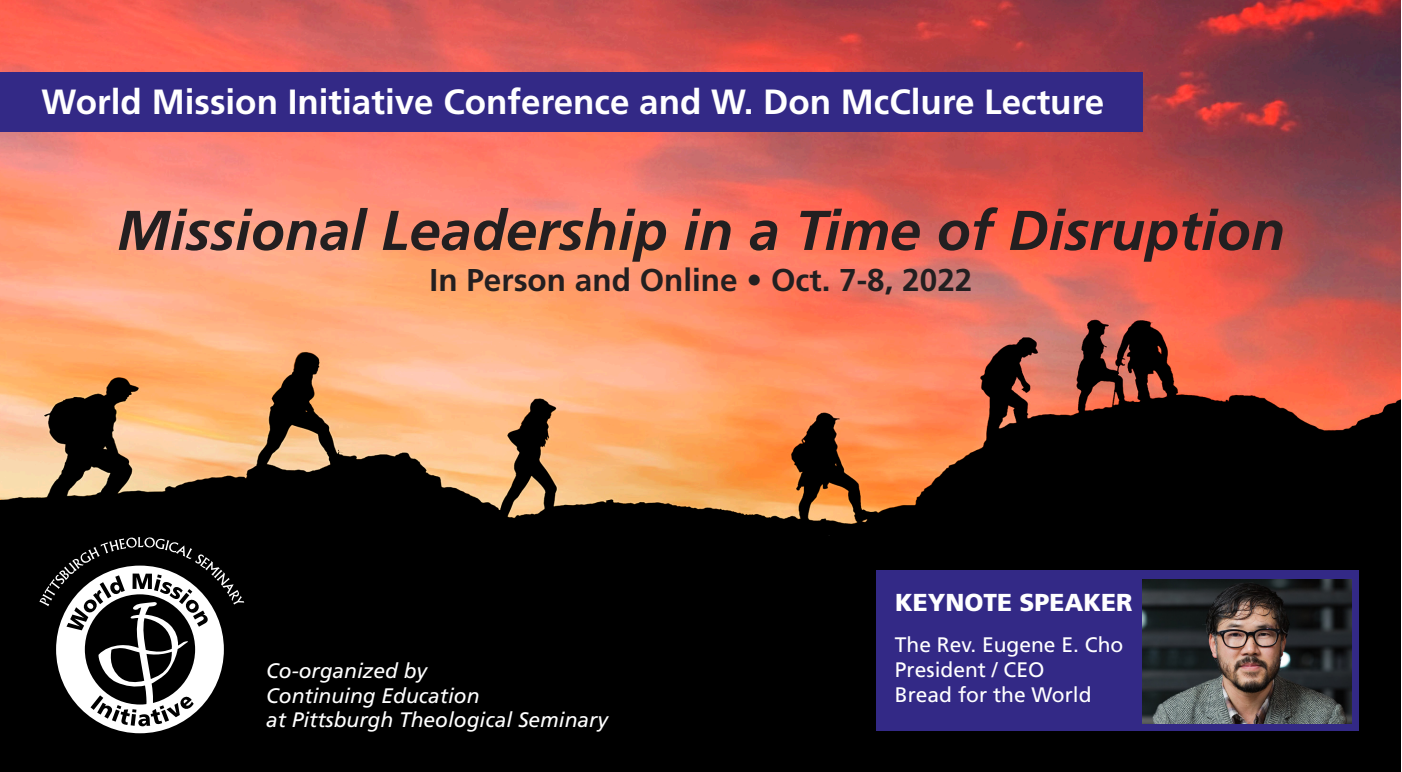
<style>
.page{position:relative;width:1402px;height:772px;background:#fff}
.page>*{position:absolute;margin:0;border:0;box-sizing:border-box;transform-origin:0 0}
.t1{font:italic 700 56px "Frutiger LT Std";color:#231f20}
.t2{font:700 35px "Frutiger LT Std";color:#fff}
.t3{font:700 31.5px "Frutiger LT Std";color:#231f20}
.t4{font:900 24.5px "Frutiger LT Std";color:#fff}
.t5{font:italic 21px "Frutiger LT Std";color:#fff}
.t6{font:21px "Frutiger LT Std";color:#fff}
</style>
<div class="page">
<img style="left:0;top:0;width:1400px;height:772px">
<div style="left:0;top:73px;width:1142px;height:59px;background:#332986"></div>
<svg style="left:39px;top:537px;width:205px;height:196px"></svg>
<div style="left:876px;top:570px;width:482px;height:161px;background:#332986"></div>
<img style="left:1142px;top:579px;width:210px;height:144px">
<p class="t2" style="left:41px;top:81px;width:1064px">World Mission Initiative Conference and W. Don McClure Lecture</p>
<p class="t1" style="left:117px;top:198px;width:1169px">Missional Leadership in a Time of Disruption</p>
<p class="t3" style="left:430px;top:261px;width:544px">In Person and Online • Oct. 7-8, 2022</p>
<p class="t5" style="left:266px;top:658px;width:163px">Co-organized by</p>
<p class="t5" style="left:266px;top:683px;width:215px">Continuing Education</p>
<p class="t5" style="left:266px;top:707px;width:343px">at Pittsburgh Theological Seminary</p>
<p class="t4" style="left:895px;top:588px;width:239px">KEYNOTE SPEAKER</p>
<p class="t6" style="left:895px;top:632px;width:230px">The Rev. Eugene E. Cho</p>
<p class="t6" style="left:895px;top:657px;width:151px">President / CEO</p>
<p class="t6" style="left:895px;top:683px;width:198px">Bread for the World</p>
</div>
